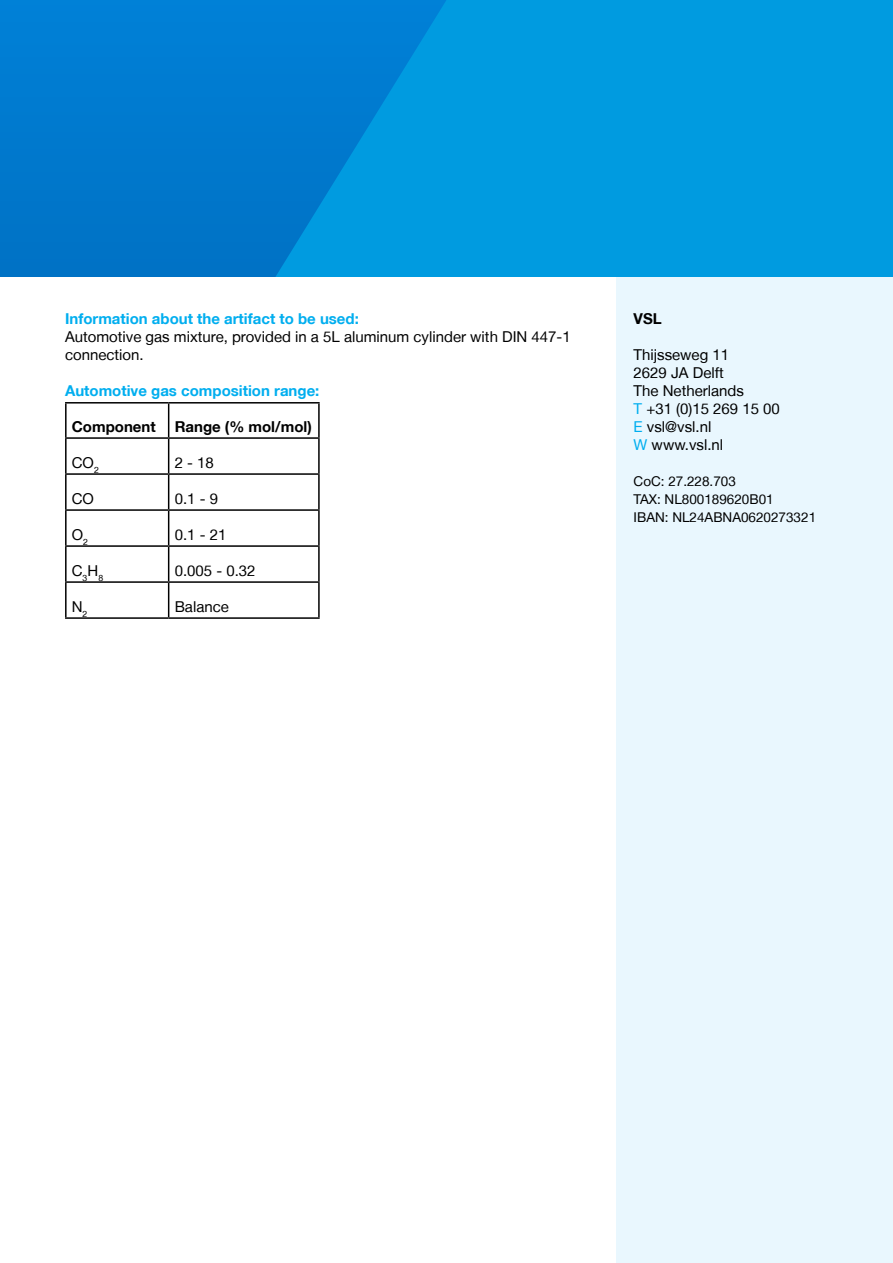
<style>
.page{position:relative;width:893px;height:1263px;background:#fff}
.page>*{position:absolute;margin:0;border:0;box-sizing:border-box;transform-origin:0 0}
.t1{font:15px/18px "Helvetica Neue LT";color:#000}
.t2{font:700 15px "Helvetica Neue LT";color:#00aeef}
.t3{font:700 15px "Helvetica Neue LT";color:#000}
.t4{font:13.5px/18px "Helvetica Neue LT";color:#000}
.s1{color:#00aeef}
</style>
<div class="page">
<div style="left:617px;top:276px;width:276px;height:987px;background:#e9f7fe"></div>
<hr style="left:65px;top:402px;width:104px;height:2px;background:#000">
<hr style="left:65px;top:404px;width:2px;height:33px;background:#000">
<hr style="left:169px;top:402px;width:151px;height:2px;background:#000">
<hr style="left:168px;top:404px;width:1px;height:33px;background:#000">
<hr style="left:318px;top:404px;width:2px;height:33px;background:#000">
<hr style="left:65px;top:437px;width:104px;height:2px;background:#000">
<hr style="left:65px;top:439px;width:2px;height:34px;background:#000">
<hr style="left:169px;top:437px;width:151px;height:2px;background:#000">
<hr style="left:168px;top:439px;width:1px;height:34px;background:#000">
<hr style="left:318px;top:439px;width:2px;height:34px;background:#000">
<hr style="left:65px;top:473px;width:104px;height:2px;background:#000">
<hr style="left:65px;top:475px;width:2px;height:34px;background:#000">
<hr style="left:169px;top:473px;width:151px;height:2px;background:#000">
<hr style="left:168px;top:475px;width:1px;height:34px;background:#000">
<hr style="left:318px;top:475px;width:2px;height:34px;background:#000">
<hr style="left:65px;top:509px;width:104px;height:2px;background:#000">
<hr style="left:65px;top:511px;width:2px;height:34px;background:#000">
<hr style="left:169px;top:509px;width:151px;height:2px;background:#000">
<hr style="left:168px;top:511px;width:1px;height:34px;background:#000">
<hr style="left:318px;top:511px;width:2px;height:34px;background:#000">
<hr style="left:65px;top:545px;width:104px;height:2px;background:#000">
<hr style="left:65px;top:547px;width:2px;height:34px;background:#000">
<hr style="left:169px;top:545px;width:151px;height:2px;background:#000">
<hr style="left:168px;top:547px;width:1px;height:34px;background:#000">
<hr style="left:318px;top:547px;width:2px;height:34px;background:#000">
<hr style="left:65px;top:581px;width:104px;height:2px;background:#000">
<hr style="left:65px;top:583px;width:2px;height:34px;background:#000">
<hr style="left:169px;top:581px;width:151px;height:2px;background:#000">
<hr style="left:168px;top:583px;width:1px;height:34px;background:#000">
<hr style="left:318px;top:583px;width:2px;height:34px;background:#000">
<hr style="left:65px;top:617px;width:104px;height:2px;background:#000">
<hr style="left:169px;top:617px;width:151px;height:2px;background:#000">
<div style="left:0;top:0;width:893px;height:276px;background:#009be0"></div>
<svg style="left:0;top:0;width:446px;height:276px"></svg>
<p class="t2" style="left:65px;top:309px;width:295px">Information about the artifact to be used:</p>
<p class="t1" style="left:65px;top:327px;width:507px">Automotive gas mixture, provided in a 5L aluminum cylinder with DIN 447-1 connection.</p>
<p class="t2" style="left:65px;top:381px;width:256px">Automotive gas composition range:</p>
<p class="t3" style="left:72px;top:417px;width:85px">Component</p>
<p class="t3" style="left:175px;top:417px;width:139px">Range (% mol/mol)</p>
<p class="t1" style="left:72px;top:453px;width:29px">CO<sub>2</sub></p>
<p class="t1" style="left:175px;top:453px;width:41px">2 - 18</p>
<p class="t1" style="left:72px;top:489px;width:24px">CO</p>
<p class="t1" style="left:175px;top:489px;width:45px">0.1 - 9</p>
<p class="t1" style="left:72px;top:525px;width:18px">O<sub>2</sub></p>
<p class="t1" style="left:175px;top:525px;width:53px">0.1 - 21</p>
<p class="t1" style="left:72px;top:561px;width:33px">C<sub>3</sub>H<sub>8</sub></p>
<p class="t1" style="left:175px;top:561px;width:82px">0.005 - 0.32</p>
<p class="t1" style="left:72px;top:597px;width:17px">N<sub>2</sub></p>
<p class="t1" style="left:175px;top:597px;width:56px">Balance</p>
<p class="t3" style="left:634px;top:309px;width:30px">VSL</p>
<p class="t1" style="left:634px;top:345px;width:148px">Thijsseweg 11<br>2629 JA Delft<br>The Netherlands<br><span class="s1">T</span> +31 (0)15 269 15 00<br><span class="s1">E</span> vsl@vsl.nl<br><span class="s1">W</span> www.vsl.nl</p>
<p class="t4" style="left:634px;top:472px;width:184px">CoC: 27.228.703<br>TAX: NL800189620B01<br>IBAN: NL24ABNA0620273321</p>
</div>
